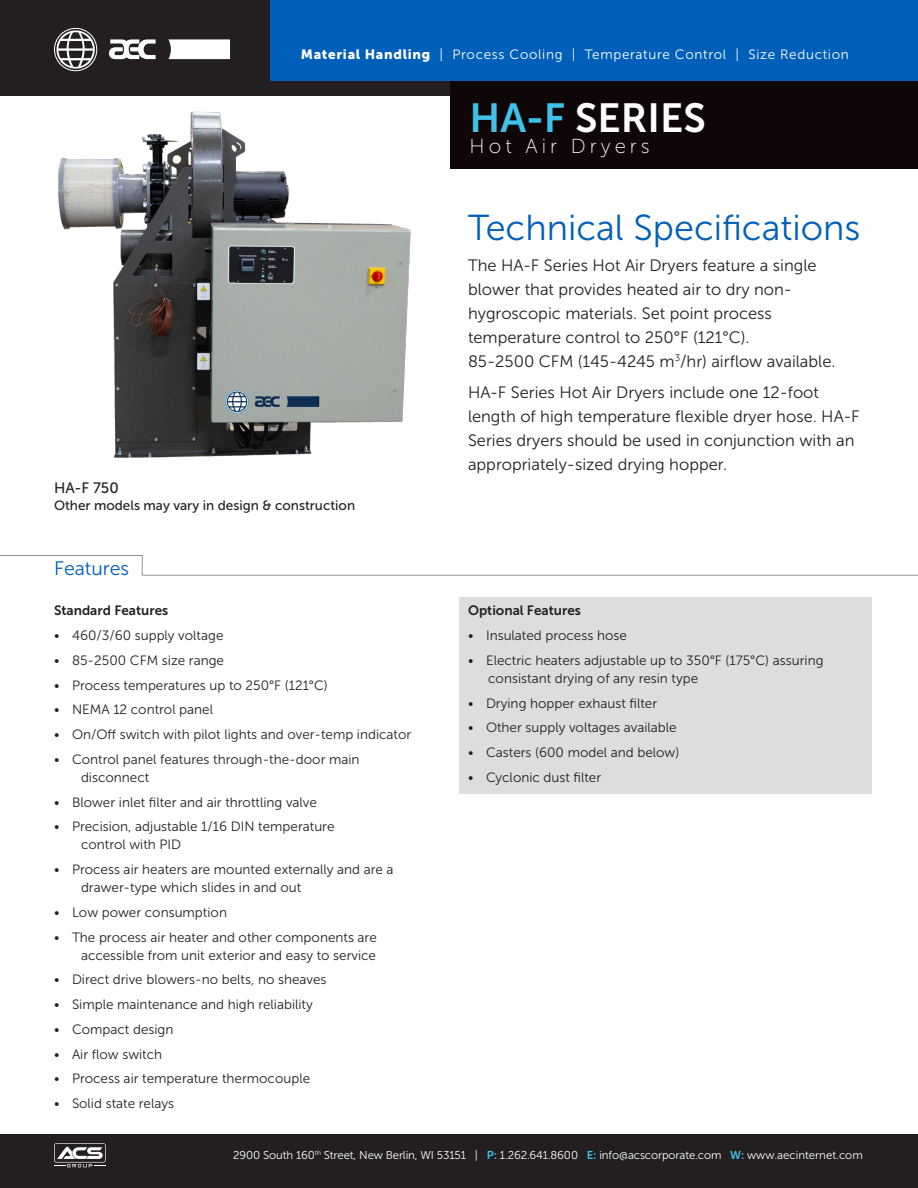
<style>
.page{position:relative;width:918px;height:1188px;background:#fff}
.page>*{position:absolute;margin:0;border:0;box-sizing:border-box;transform-origin:0 0}
.t1{font:40.5px "Museo Sans 700";color:#fff}
.page-text-featured-p{font:36px "Museo Sans 300";color:#005fb9}
.t2{font:20.25px "Museo Sans 100";letter-spacing:.2em;color:#fff}
.page-text-featured-p-2{font:19.5px "Museo Sans 300";color:#005fb9}
.page-text-featured-p-3{font:16.5px/24px "Museo Sans 300";color:#231f20}
.t3{font:15px "Museo Sans 500";color:#231f20}
.t4{font:13.5px/18px "Museo Sans 300";color:#231f20}
.Top-capabiliities{font:13.5px "Museo Sans 300";letter-spacing:.05em;color:#fff}
.t5{font:13.5px "Museo Sans 500";color:#231f20}
.page-text-8{font:13.5px "Museo Sans 700";color:#231f20}
.t6{font:11.4px "Museo Sans 300";letter-spacing:-.01em;color:#fff}
.s1{font-family:"Museo Sans 900"}
.s2{color:#3fc1e9}
.s3{font-family:"Museo Sans 700";color:#3fc1e9}
</style>
<div class="page">
<div style="left:459px;top:597px;width:413px;height:197px;background:#dcdddf"></div>
<svg style="left:0;top:555px;width:918px;height:21px"></svg>
<img style="left:58px;top:111px;width:353px;height:347px">
<div style="left:0;top:0;width:918px;height:95px;background:#231f20"></div>
<div style="left:450px;top:0;width:468px;height:168px;background:#0e0607"></div>
<div style="left:270px;top:0;width:648px;height:81px;background:#005fb9"></div>
<svg style="left:168px;top:39px;width:62px;height:20px"></svg>
<svg style="left:54px;top:28px;width:43px;height:43px"></svg>
<svg style="left:109px;top:39px;width:47px;height:20px"></svg>
<div style="left:0;top:1134px;width:918px;height:54px;background:#231f20"></div>
<svg style="left:54px;top:1143px;width:52px;height:24px"></svg>
<p class="Top-capabiliities" style="left:301px;top:47px;width:550px"><span class="s1">Material Handling</span> | Process Cooling | Temperature Control | Size Reduction</p>
<p class="t1" style="left:470px;top:95px;width:238px"><span class="s2">HA-F</span> SERIES</p>
<p class="t2" style="left:470px;top:135px;width:182px">Hot Air Dryers</p>
<p class="t3" style="left:54px;top:480px;width:66px">HA-F 750</p>
<p class="t5" style="left:54px;top:498px;width:303px">Other models may vary in design &amp; construction</p>
<p class="page-text-featured-p-2" style="left:54px;top:558px;width:77px">Features</p>
<p class="page-text-8" style="left:54px;top:603px;width:116px">Standard Features</p>
<p class="t4" style="left:54px;top:627px;width:171px">• 460/3/60 supply voltage</p>
<p class="t4" style="left:54px;top:651px;width:172px">• 85-2500 CFM size range</p>
<p class="t4" style="left:54px;top:676px;width:275px">• Process temperatures up to 250°F (121°C)</p>
<p class="t4" style="left:54px;top:701px;width:161px">• NEMA 12 control panel</p>
<p class="t4" style="left:54px;top:726px;width:359px">• On/Off switch with pilot lights and over-temp indicator</p>
<p class="t4" style="left:81px;top:750px;width:280px;text-indent:-27px">• Control panel features through-the-door main disconnect</p>
<p class="t4" style="left:54px;top:793px;width:264px">• Blower inlet filter and air throttling valve</p>
<p class="t4" style="left:81px;top:818px;width:255px;text-indent:-27px">• Precision, adjustable 1/16 DIN temperature control with PID</p>
<p class="t4" style="left:81px;top:861px;width:314px;text-indent:-27px">• Process air heaters are mounted externally and are a drawer-type which slides in and out</p>
<p class="t4" style="left:54px;top:903px;width:175px">• Low power consumption</p>
<p class="t4" style="left:54px;top:928px;width:324px;text-align:right">• The process air heater and other components are accessible from unit exterior and easy to service</p>
<p class="t4" style="left:54px;top:971px;width:274px">• Direct drive blowers-no belts, no sheaves</p>
<p class="t4" style="left:54px;top:996px;width:260px">• Simple maintenance and high reliability</p>
<p class="t4" style="left:54px;top:1020px;width:121px">• Compact design</p>
<p class="t4" style="left:54px;top:1045px;width:110px">• Air flow switch</p>
<p class="t4" style="left:54px;top:1070px;width:258px">• Process air temperature thermocouple</p>
<p class="t4" style="left:54px;top:1095px;width:122px">• Solid state relays</p>
<p class="page-text-featured-p" style="left:468px;top:208px;width:394px">Technical Specifications</p>
<p class="page-text-featured-p-3" style="left:468px;top:253px;width:369px">The HA-F Series Hot Air Dryers feature a single blower that provides heated air to dry non&shy;hygroscopic materials. Set point process temperature control to 250°F (121°C).<br>85-2500 CFM (145-4245 m<sup>3</sup>/hr) airflow available.</p>
<p class="page-text-featured-p-3" style="left:468px;top:380px;width:393px">HA-F Series Hot Air Dryers include one 12-foot length of high temperature flexible dryer hose. HA-F Series dryers should be used in conjunction with an appropriately-sized drying hopper.</p>
<p class="page-text-8" style="left:468px;top:603px;width:114px">Optional Features</p>
<p class="t4" style="left:468px;top:627px;width:160px">• Insulated process hose</p>
<p class="t4" style="left:488px;top:651px;width:337px;text-indent:-20px">• Electric heaters adjustable up to 350°F (175°C) assuring consistant drying of any resin type</p>
<p class="t4" style="left:468px;top:694px;width:191px">• Drying hopper exhaust filter</p>
<p class="t4" style="left:468px;top:719px;width:210px">• Other supply voltages available</p>
<p class="t4" style="left:468px;top:744px;width:213px">• Casters (600 model and below)</p>
<p class="t4" style="left:468px;top:768px;width:135px">• Cyclonic dust filter</p>
<p class="t6" style="left:233px;top:1148px;width:631px">2900 South 160<sup>th</sup> Street, New Berlin, WI 53151 | <span class="s3">P:</span> 1.262.641.8600 <span class="s3">E:</span> info@acscorporate.com <span class="s3">W:</span> www.aecinternet.com</p>
</div>
